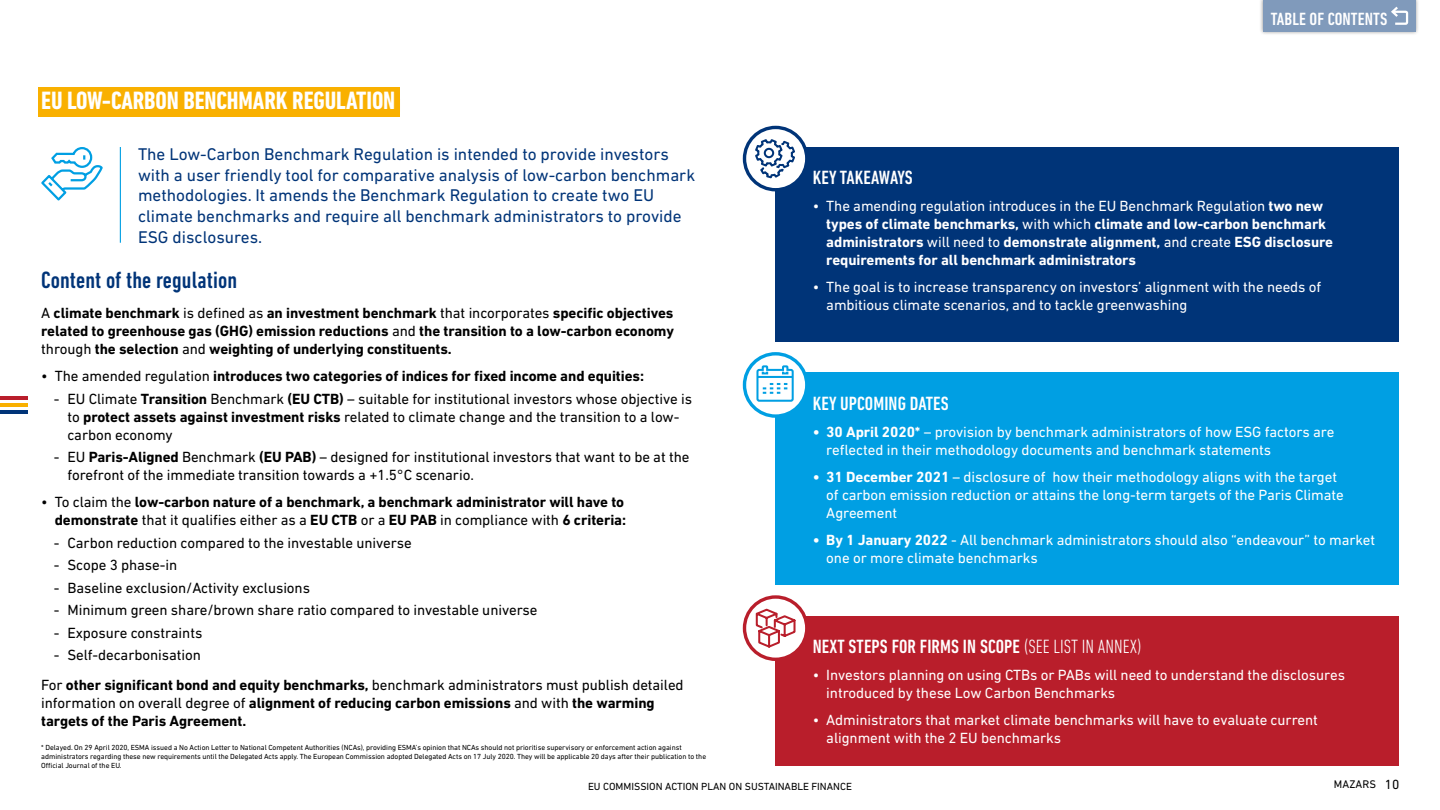
<style>
.page{position:relative;width:1440px;height:810px;background:#fff}
.page>*{position:absolute;margin:0;border:0;box-sizing:border-box;transform-origin:0 0}
.t1{font:700 condensed 25.5px "DIN Next LT Pro";letter-spacing:-.005em;color:#fff}
.t2{font:500 condensed 24px "DIN Next LT Pro";letter-spacing:.005em;color:#003478}
.t3{font:500 condensed 19.5px "DIN Next LT Pro";letter-spacing:.005em;color:#fff}
.t4{font:500 condensed 18px "DIN Next LT Pro";letter-spacing:.005em;color:#fff}
.t5{font:17.25px/20.7px "DIN Next LT Pro";color:#003478}
.t6{font:15px/18px "DIN Next LT Pro";letter-spacing:-.005em;color:#fff}
.t7{font:15px/18px "DIN Next LT Pro";letter-spacing:-.005em;color:#000}
.t8{font:700 15px/18px "DIN Next LT Pro";letter-spacing:-.005em;color:#000;text-align:justify}
.t9{font:700 15px/18px "DIN Next LT Pro";letter-spacing:-.005em;color:#fff}
.t10{font:11.25px "DIN Next LT Pro";letter-spacing:.01em;color:#000}
.t11{font:10.5px "DIN Next LT Pro";color:#000}
.t12{font:7.5px/9px "DIN Next LT Pro";letter-spacing:-.005em;color:#000}
.s1{font-weight:400}
.s2{font-weight:700}
.s3{font-weight:300}
.s4{font-size:13.5px}
</style>
<div class="page">
<hr style="left:0;top:410px;width:28px;height:3px;background:#003478">
<hr style="left:0;top:403px;width:28px;height:4px;background:#f9b000">
<hr style="left:0;top:397px;width:28px;height:3px;background:#b91e2b">
<div style="left:1259px;top:0;width:161px;height:36px;background:#000;opacity:.44"></div>
<div style="left:1263px;top:0;width:153px;height:32px;background:#809abb"></div>
<svg style="left:1391px;top:6px;width:18px;height:19px"></svg>
<div style="left:38px;top:87px;width:362px;height:30px;background:#f9b000"></div>
<svg style="left:41px;top:147px;width:62px;height:54px"></svg>
<div style="left:775px;top:147px;width:624px;height:195px;background:#003478"></div>
<div style="left:775px;top:373px;width:624px;height:212px;background:#009fe3"></div>
<div style="left:775px;top:616px;width:624px;height:150px;background:#b91e2b"></div>
<hr style="left:120px;top:147px;width:1px;height:96px;background:#009fe3">
<svg style="left:745px;top:597px;width:62px;height:62px"></svg>
<div style="left:743px;top:595px;width:65px;height:66px;border:3px solid #b91e2b;border-radius:50%"></div>
<svg style="left:754px;top:608px;width:43px;height:41px"></svg>
<svg style="left:745px;top:127px;width:62px;height:63px"></svg>
<div style="left:743px;top:126px;width:65px;height:65px;border:3px solid #003478;border-radius:50%"></div>
<svg style="left:754px;top:138px;width:43px;height:42px"></svg>
<svg style="left:745px;top:354px;width:62px;height:62px"></svg>
<div style="left:743px;top:352px;width:65px;height:66px;border:3px solid #009fe3;border-radius:50%"></div>
<svg style="left:755px;top:364px;width:40px;height:39px"></svg>
<h1 class="t1" style="left:41px;top:86px;width:356px">EU LOW-CARBON BENCHMARK REGULATION</h1>
<p class="t5" style="left:138px;top:144px;width:559px">The Low-Carbon Benchmark Regulation is intended to provide investors with a user friendly tool for comparative analysis of low-carbon benchmark methodologies. It amends the Benchmark Regulation to create two EU climate benchmarks and require all benchmark administrators to provide ESG disclosures.</p>
<h2 class="t2" style="left:41px;top:267px;width:197px">Content of the regulation</h2>
<p class="t8" style="left:41px;top:304px;width:634px"><span class="s1">A</span> climate benchmark <span class="s1">is defined as</span> an investment benchmark <span class="s1">that incorporates</span> specific objectives related to greenhouse gas (GHG) emission reductions <span class="s1">and</span> the transition to a low-carbon economy <span class="s1">through</span> the selection <span class="s1">and</span> weighting of underlying constituents.</p>
<p class="t8" style="left:41px;top:367px;width:604px"><span class="s1">• The amended regulation</span> introduces two categories of indices for fixed income and equities:</p>
<p class="t7" style="left:67px;top:390px;width:626px;text-indent:-13px">- EU Climate <span class="s2">Transition</span> Benchmark <span class="s2">(EU CTB)</span> – suitable for institutional investors whose objective is to <span class="s2">protect assets against investment risks</span> related to climate change and the transition to a low&shy;carbon economy</p>
<p class="t7" style="left:67px;top:448px;width:623px;text-indent:-13px">- EU <span class="s2">Paris-Aligned</span> Benchmark <span class="s2">(EU PAB)</span> – designed for institutional investors that want to be at the forefront of the immediate transition towards a +1.5°C scenario.</p>
<p class="t8" style="left:41px;top:493px;width:586px;text-align:right"><span class="s1">• To claim the</span> low-carbon nature of a benchmark, a benchmark administrator will have to demonstrate <span class="s1">that it qualifies either as a</span> EU CTB <span class="s1">or a</span> EU PAB <span class="s1">in compliance with</span> 6 criteria:</p>
<p class="t7" style="left:54px;top:534px;width:359px">- Carbon reduction compared to the investable universe</p>
<p class="t7" style="left:54px;top:556px;width:125px">- Scope 3 phase-in</p>
<p class="t7" style="left:54px;top:579px;width:258px">- Baseline exclusion/Activity exclusions</p>
<p class="t7" style="left:54px;top:601px;width:485px">- Minimum green share/brown share ratio compared to investable universe</p>
<p class="t7" style="left:54px;top:624px;width:150px">- Exposure constraints</p>
<p class="t7" style="left:41px;top:640px;width:644px;line-height:30px;text-indent:13px">- Self-decarbonisation<br>For <span class="s2">other significant bond and equity benchmarks,</span> benchmark administrators must publish detailed</p>
<p class="t8" style="left:41px;top:694px;width:615px"><span class="s1">information on overall degree of</span> alignment of reducing carbon emissions <span class="s1">and with</span> the warming targets of the Paris Agreement.</p>
<p class="t12" style="left:41px;top:743px;width:666px">* Delayed. On 29 April 2020, ESMA issued a No Action Letter to National Competent Authorities (NCAs), providing ESMA’s opinion that NCAs should not prioritise supervisory or enforcement action against administrators regarding these new requirements until the Delegated Acts apply. The European Commission adopted Delegated Acts on 17 July 2020. They will be applicable 20 days after their publication to the<br>Official Journal of the EU.</p>
<p class="t4" style="left:1271px;top:9px;width:118px">TABLE OF CONTENTS</p>
<h3 class="t3" style="left:813px;top:167px;width:101px">KEY TAKEAWAYS</h3>
<p class="t9" style="left:826px;top:197px;width:508px;text-indent:-14px"><span class="s1">• The amending regulation introduces in the EU Benchmark Regulation</span> two new types of climate benchmarks, <span class="s1">with which</span> climate and low-carbon benchmark administrators <span class="s1">will need to</span> demonstrate alignment, <span class="s1">and create</span> ESG disclosure requirements for all benchmark administrators</p>
<p class="t6" style="left:826px;top:278px;width:497px;text-indent:-14px">• The goal is to increase transparency on investors’ alignment with the needs of ambitious climate scenarios, and to tackle greenwashing</p>
<h3 class="t3" style="left:813px;top:392px;width:137px">KEY UPCOMING DATES</h3>
<p class="t6" style="left:826px;top:422px;width:510px;text-indent:-14px"><span class="s2">• 30 April 2020*</span> – provision by benchmark administrators of how ESG factors are reflected in their methodology documents and benchmark statements</p>
<p class="t6" style="left:826px;top:467px;width:519px;text-indent:-14px"><span class="s2">• 31 December 2021</span> – disclosure of how their methodology aligns with the target of carbon emission reduction or attains the long-term targets of the Paris Climate<br>Agreement</p>
<p class="t6" style="left:826px;top:530px;width:550px;text-indent:-14px"><span class="s2">• By 1 January 2022</span> - All benchmark administrators should also “endeavour” to market one or more climate benchmarks</p>
<h3 class="t3" style="left:813px;top:636px;width:331px">NEXT STEPS FOR FIRMS IN SCOPE <span class="s3">(SEE LIST IN ANNEX)</span></h3>
<p class="t6" style="left:826px;top:666px;width:520px;text-indent:-14px">• Investors planning on using CTBs or PABs will need to understand the disclosures introduced by these Low Carbon Benchmarks</p>
<p class="t6" style="left:826px;top:711px;width:493px;text-indent:-14px">• Administrators that market climate benchmarks will have to evaluate current alignment with the 2 EU benchmarks</p>
<p class="t11" style="left:588px;top:780px;width:265px">EU COMMISSION ACTION PLAN ON SUSTAINABLE FINANCE</p>
<p class="t10" style="left:1334px;top:778px;width:67px">MAZARS <span class="s4">10</span></p>
</div>
